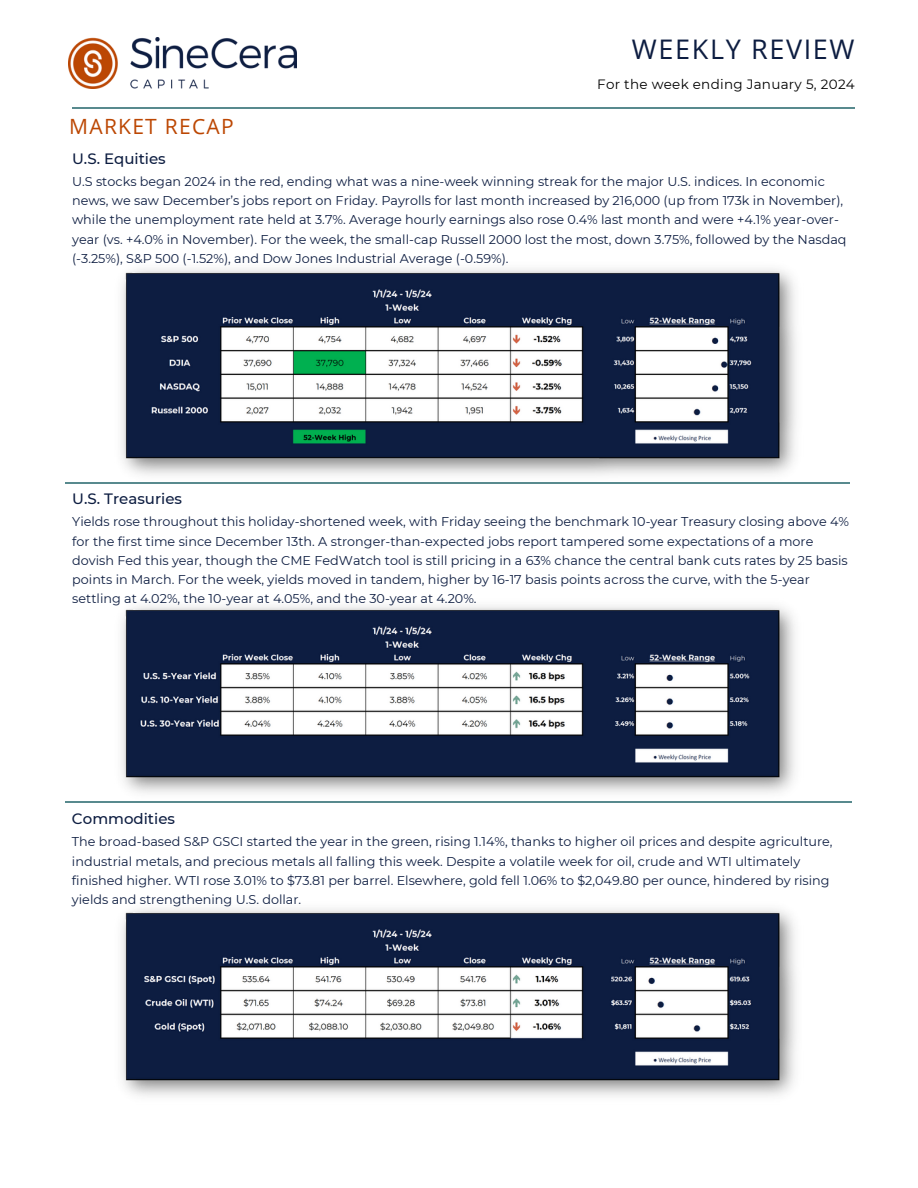
<style>
.page{position:relative;width:918px;height:1188px;background:#fff}
.page>*{position:absolute;margin:0;border:0;box-sizing:border-box;transform-origin:0 0}
.t1{font:27px "Open Sans";letter-spacing:.06em;color:#0d1d41}
.t2{font:21px "Open Sans";letter-spacing:.06em;color:#bc4703}
.t3{font:500 15px "Montserrat";color:#0d1d41}
.t4{font:13.5px "Montserrat";letter-spacing:.02em;color:#000}
.t5{font:12.75px/19px "Montserrat";color:#0d1d41}
</style>
<div class="page">
<img style="left:69px;top:38px;width:227px;height:50px">
<hr style="left:72px;top:107px;width:783px;height:1px;background:#588a8e">
<hr style="left:65px;top:482px;width:784px;height:1px;background:#588a8e">
<hr style="left:65px;top:801px;width:786px;height:1px;background:#588a8e">
<img style="left:121px;top:269px;width:675px;height:206px">
<img style="left:121px;top:606px;width:674px;height:187px">
<img style="left:121px;top:909px;width:675px;height:187px">
<p class="t1" style="left:632px;top:30px;width:224px">WEEKLY REVIEW</p>
<p class="t4" style="left:597px;top:76px;width:259px">For the week ending January 5, 2024</p>
<p class="t2" style="left:69px;top:111px;width:166px">MARKET RECAP</p>
<p class="t3" style="left:72px;top:149px;width:95px">U.S. Equities</p>
<p class="t5" style="left:72px;top:172px;width:776px">U.S stocks began 2024 in the red, ending what was a nine-week winning streak for the major U.S. indices. In economic news, we saw December’s jobs report on Friday. Payrolls for last month increased by 216,000 (up from 173k in November), while the unemployment rate held at 3.7%. Average hourly earnings also rose 0.4% last month and were +4.1% year-over&shy;year (vs. +4.0% in November). For the week, the small-cap Russell 2000 lost the most, down 3.75%, followed by the Nasdaq (-3.25%), S&amp;P 500 (-1.52%), and Dow Jones Industrial Average (-0.59%).</p>
<p class="t3" style="left:72px;top:490px;width:111px">U.S. Treasuries</p>
<p class="t5" style="left:72px;top:512px;width:778px">Yields rose throughout this holiday-shortened week, with Friday seeing the benchmark 10-year Treasury closing above 4% for the first time since December 13th. A stronger-than-expected jobs report tampered some expectations of a more dovish Fed this year, though the CME FedWatch tool is still pricing in a 63% chance the central bank cuts rates by 25 basis points in March. For the week, yields moved in tandem, higher by 16-17 basis points across the curve, with the 5-year settling at 4.02%, the 10-year at 4.05%, and the 30-year at 4.20%.</p>
<p class="t3" style="left:72px;top:810px;width:105px">Commodities</p>
<p class="t5" style="left:72px;top:832px;width:762px">The broad-based S&amp;P GSCI started the year in the green, rising 1.14%, thanks to higher oil prices and despite agriculture, industrial metals, and precious metals all falling this week. Despite a volatile week for oil, crude and WTI ultimately finished higher. WTI rose 3.01% to $73.81 per barrel. Elsewhere, gold fell 1.06% to $2,049.80 per ounce, hindered by rising yields and strengthening U.S. dollar.</p>
</div>
